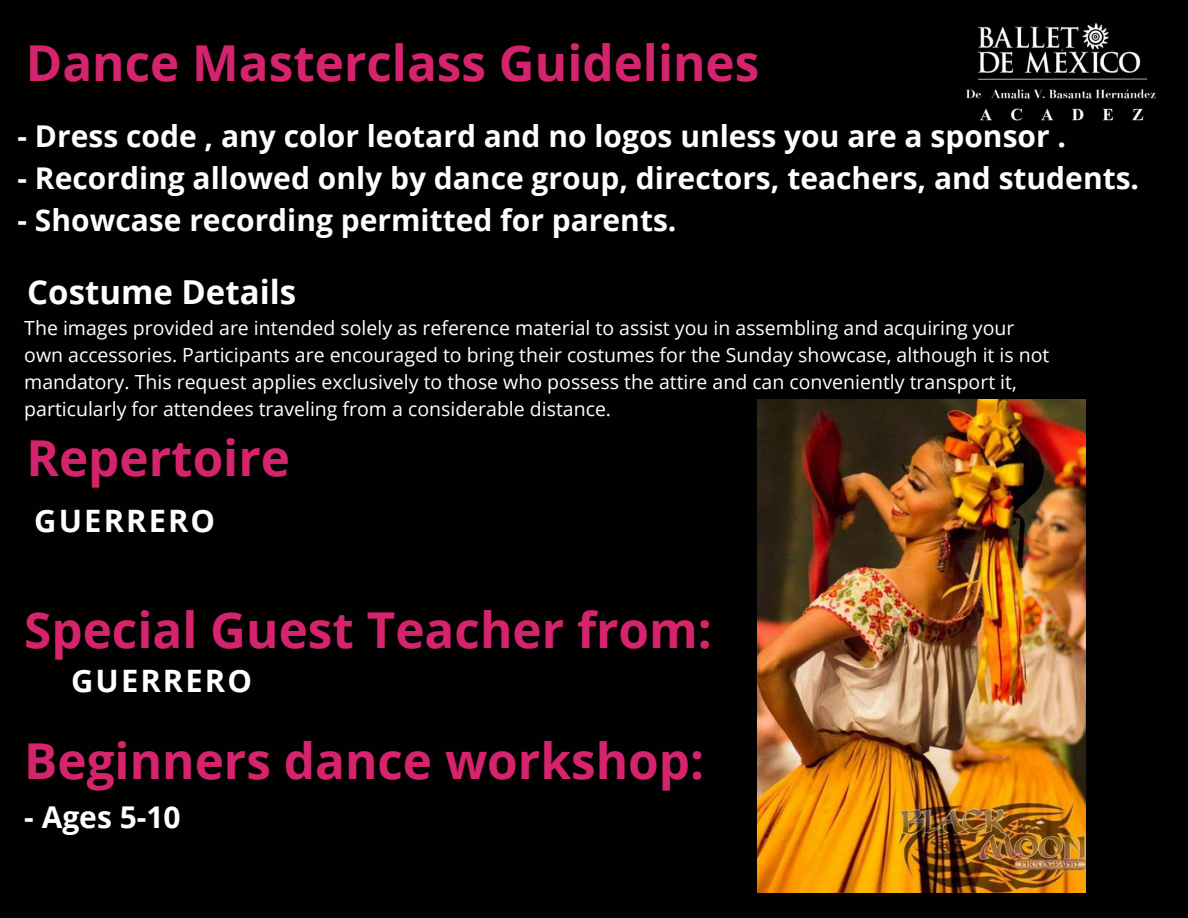
<style>
.page{position:relative;width:1188px;height:918px;background:#010101}
.page>*{position:absolute;margin:0;border:0;box-sizing:border-box;transform-origin:0 0}
.t1{font:700 49.5px "Open Sans";color:#d5246d}
.t2{font:700 33px "Open Sans";color:#fff}
.t3{font:700 30.9px "Open Sans";letter-spacing:.07em;color:#fffdfd}
.t4{font:700 30px "Open Sans";color:#fffdfd}
.t5{font:19.5px/27px "Open Sans";color:#fff}
</style>
<div class="page">
<img style="left:966px;top:23px;width:190px;height:98px">
<img style="left:757px;top:400px;width:329px;height:492px">
<p class="t1" style="left:26px;top:28px;width:735px">Dance Masterclass Guidelines</p>
<h3 class="t4" style="left:18px;top:115px;width:1050px">- Dress code , any color leotard and no logos unless you are a sponsor .</h3>
<h3 class="t4" style="left:18px;top:157px;width:1123px">- Recording allowed only by dance group, directors, teachers, and students.</h3>
<h3 class="t4" style="left:18px;top:199px;width:660px">- Showcase recording permitted for parents.</h3>
<h1 class="t2" style="left:27px;top:269px;width:271px">Costume Details</h1>
<h3 class="t5" style="left:24px;top:314px;width:1027px">The images provided are intended solely as reference material to assist you in assembling and acquiring your own accessories. Participants are encouraged to bring their costumes for the Sunday showcase, although it is not mandatory. This request applies exclusively to those who possess the attire and can conveniently transport it, particularly for attendees traveling from a considerable distance.</h3>
<h1 class="t1" style="left:26px;top:423px;width:265px">Repertoire</h1>
<h3 class="t3" style="left:34px;top:499px;width:182px">GUERRERO</h3>
<h4 class="t1" style="left:24px;top:595px;width:689px">Special Guest Teacher from:</h4>
<h1 class="t3" style="left:71px;top:659px;width:182px">GUERRERO</h1>
<p class="t1" style="left:24px;top:726px;width:682px">Beginners dance workshop:</p>
<h3 class="t4" style="left:24px;top:796px;width:158px">- Ages 5-10</h3>
</div>
